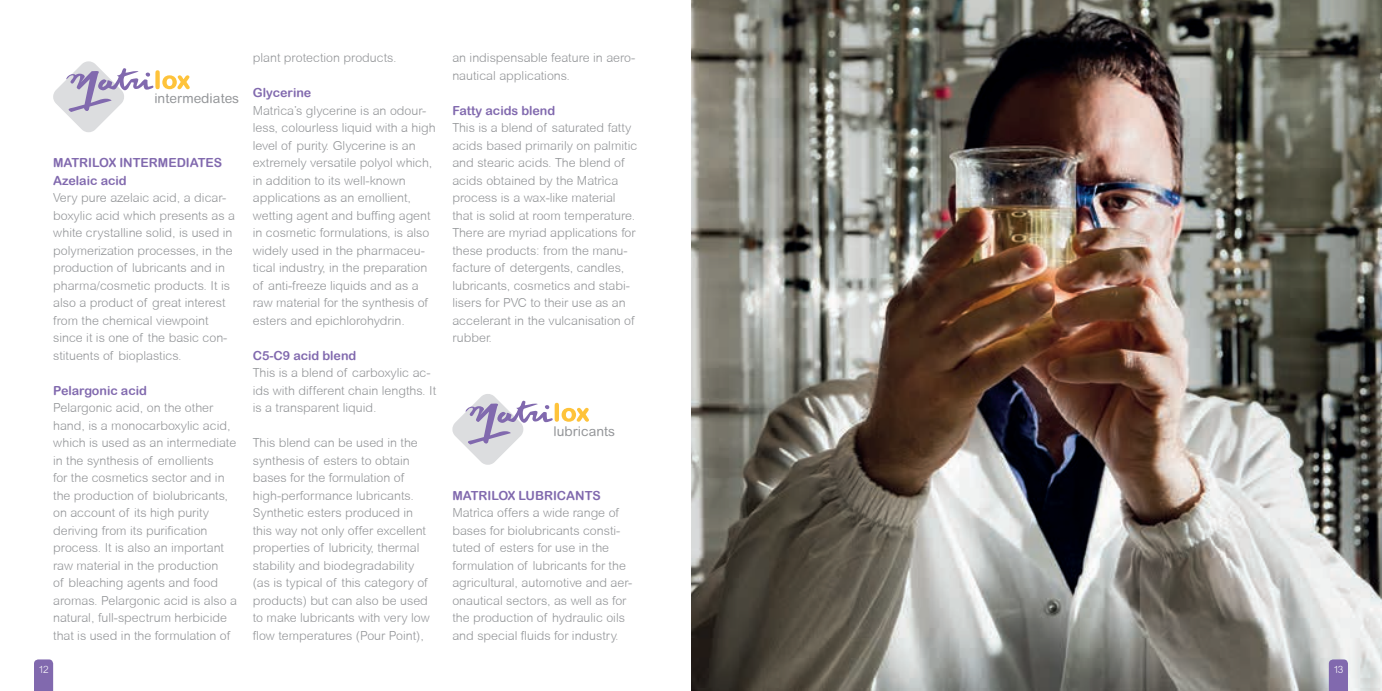
<style>
.page{position:relative;width:1382px;height:691px;background:#fff}
.page>*{position:absolute;margin:0;border:0;box-sizing:border-box;transform-origin:0 0}
.t1{font:13.5px "Arial Rounded MT Std";color:#939598}
.t2{font:300 12.5px/17.5px "Arial Rounded MT";color:#939598}
.t3{font:12.5px/17.5px "Arial Rounded MT Bold";color:#8169ae}
.t4{font:300 10px "Arial Rounded MT";color:#fff}
</style>
<div class="page">
<img style="left:691px;top:0;width:691px;height:691px">
<svg style="left:53px;top:61px;width:137px;height:71px"></svg>
<svg style="left:452px;top:394px;width:137px;height:71px"></svg>
<svg style="left:34px;top:659px;width:19px;height:32px"></svg>
<svg style="left:1329px;top:659px;width:19px;height:32px"></svg>
<p class="t1" style="left:154px;top:91px;width:86px">intermediates</p>
<p class="t3" style="left:53px;top:154px;width:171px">MATRILOX INTERMEDIATES<br>Azelaic acid</p>
<p class="t2" style="left:53px;top:189px;width:183px">Very pure azelaic acid, a dicar&shy;boxylic acid which presents as a white crystalline solid, is used in polymerization processes, in the production of lubricants and in pharma/cosmetic products. It is also a product of great interest from the chemical viewpoint since it is one of the basic con&shy;stituents of bioplastics.</p>
<p class="t3" style="left:53px;top:381px;width:95px">Pelargonic acid</p>
<p class="t2" style="left:53px;top:399px;width:185px">Pelargonic acid, on the other hand, is a monocarboxylic acid, which is used as an intermediate in the synthesis of emollients<br>for the cosmetics sector and in the production of biolubricants, on account of its high purity deriving from its purification process. It is also an important raw material in the production<br>of bleaching agents and food aromas. Pelargonic acid is also a natural, full-spectrum herbicide that is used in the formulation of</p>
<p class="t2" style="left:253px;top:49px;width:145px">plant protection products.</p>
<p class="t3" style="left:253px;top:84px;width:60px">Glycerine</p>
<p class="t2" style="left:253px;top:102px;width:185px">Matrìca’s glycerine is an odour&shy;less, colourless liquid with a high level of purity. Glycerine is an extremely versatile polyol which, in addition to its well-known applications as an emollient, wetting agent and buffing agent in cosmetic formulations, is also widely used in the pharmaceu&shy;tical industry, in the preparation of anti-freeze liquids and as a raw material for the synthesis of esters and epichlorohydrin.</p>
<p class="t3" style="left:253px;top:346px;width:105px">C5-C9 acid blend</p>
<p class="t2" style="left:253px;top:364px;width:185px">This is a blend of carboxylic ac&shy;ids with different chain lengths. It is a transparent liquid.</p>
<p class="t2" style="left:253px;top:434px;width:179px">This blend can be used in the synthesis of esters to obtain bases for the formulation of high-performance lubricants.<br>Synthetic esters produced in this way not only offer excellent properties of lubricity, thermal stability and biodegradability (as is typical of this category of products) but can also be used to make lubricants with very low flow temperatures (Pour Point),</p>
<p class="t2" style="left:452px;top:49px;width:184px">an indispensable feature in aero&shy;nautical applications.</p>
<p class="t3" style="left:452px;top:101px;width:104px">Fatty acids blend</p>
<p class="t2" style="left:452px;top:119px;width:186px">This is a blend of saturated fatty acids based primarily on palmitic and stearic acids. The blend of acids obtained by the Matrìca process is a wax-like material that is solid at room temperature.<br>There are myriad applications for these products: from the manu&shy;facture of detergents, candles, lubricants, cosmetics and stabi&shy;lisers for PVC to their use as an accelerant in the vulcanisation of rubber.</p>
<p class="t1" style="left:554px;top:423px;width:63px">lubricants</p>
<p class="t3" style="left:452px;top:486px;width:150px">MATRILOX LUBRICANTS</p>
<p class="t2" style="left:452px;top:504px;width:181px">Matrìca offers a wide range of bases for biolubricants consti&shy;tuted of esters for use in the formulation of lubricants for the agricultural, automotive and aer&shy;onautical sectors, as well as for the production of hydraulic oils and special fluids for industry.</p>
<p class="t4" style="left:39px;top:663px;width:12px">12</p>
<p class="t4" style="left:1333px;top:663px;width:12px">13</p>
</div>
